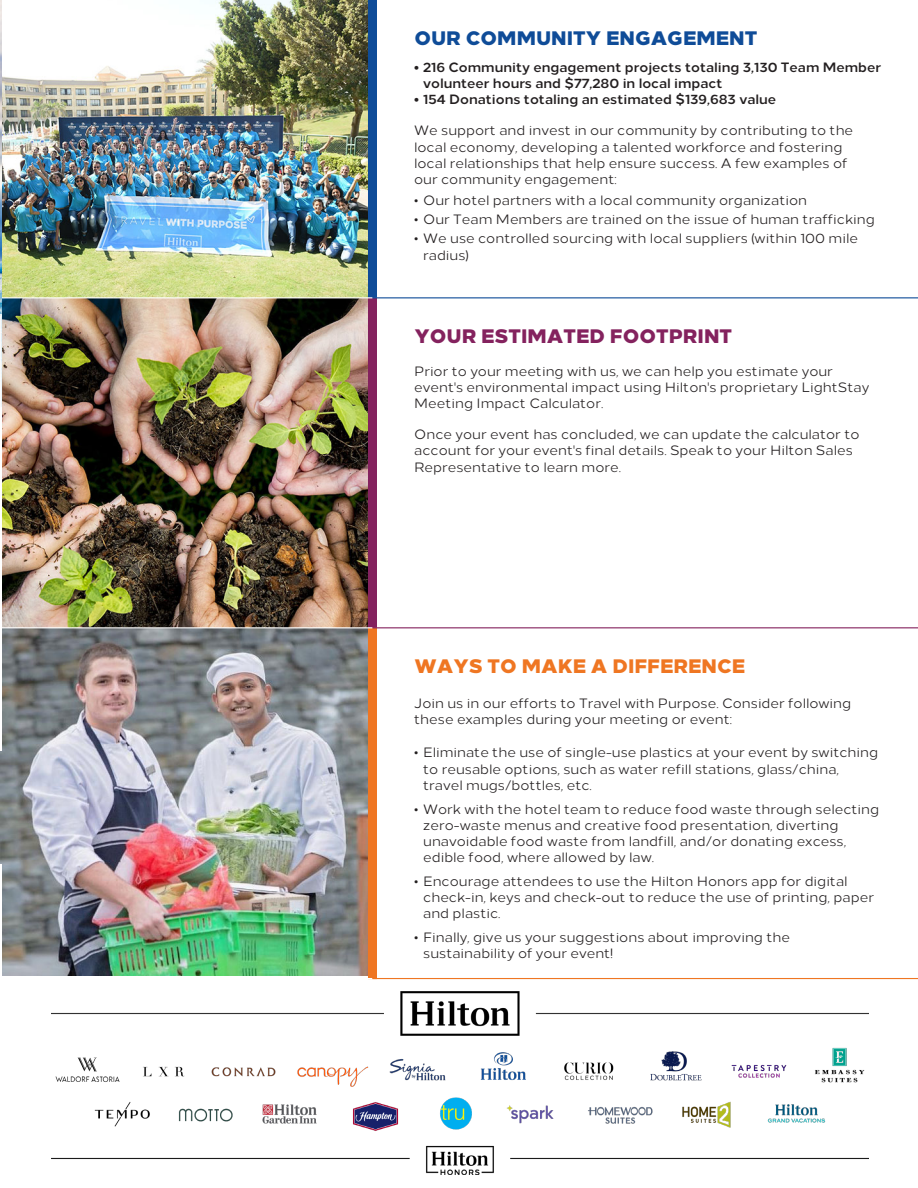
<style>
.page{position:relative;width:918px;height:1188px;background:#fff}
.page>*{position:absolute;margin:0;border:0;box-sizing:border-box;transform-origin:0 0}
.t1{font:800 19.5px "Loew";color:#0f4c98}
.t2{font:800 19.5px "Loew";color:#84225e}
.t3{font:800 19.5px "Loew";color:#ef7622}
.t4{font:13.5px/16.2px "Loew";color:#231f20}
.t5{font:700 13.5px/16.2px "Loew";color:#231f20}
</style>
<div class="page">
<img style="left:0;top:0;width:368px;height:976px">
<div style="left:368px;top:0;width:9px;height:298px;background:#0f4c98"></div>
<div style="left:368px;top:298px;width:9px;height:330px;background:#84225e"></div>
<div style="left:368px;top:628px;width:9px;height:351px;background:#ef7622"></div>
<hr style="left:0;top:627px;width:372px;height:1px;background:#fff">
<hr style="left:372px;top:627px;width:546px;height:1px;background:#84225e">
<hr style="left:0;top:297px;width:372px;height:1px;background:#fff">
<hr style="left:372px;top:297px;width:546px;height:1px;background:#0f4c98">
<hr style="left:0;top:978px;width:372px;height:1px;background:#fff">
<hr style="left:372px;top:978px;width:546px;height:1px;background:#ef7622">
<img style="left:51px;top:992px;width:817px;height:183px">
<hr style="left:0;top:407px;width:1px;height:164px;background:#fff">
<hr style="left:0;top:571px;width:1px;height:179px;background:#fff">
<hr style="left:0;top:864px;width:1px;height:297px;background:#fff">
<img style="left:0;top:0;width:1px;height:408px">
<hr style="left:0;top:316px;width:1px;height:92px;background:#fff">
<p class="t1" style="left:414px;top:21px;width:344px">OUR COMMUNITY ENGAGEMENT</p>
<p class="t5" style="left:423px;top:58px;width:459px;text-indent:-9px">• 216 Community engagement projects totaling 3,130 Team Member volunteer hours and $77,280 in local impact</p>
<p class="t5" style="left:414px;top:90px;width:363px">• 154 Donations totaling an estimated $139,683 value</p>
<p class="t4" style="left:414px;top:121px;width:441px">We support and invest in our community by contributing to the local economy, developing a talented workforce and fostering local relationships that help ensure success. A few examples of our community engagement:</p>
<p class="t4" style="left:414px;top:191px;width:394px">• Our hotel partners with a local community organization</p>
<p class="t4" style="left:414px;top:210px;width:462px">• Our Team Members are trained on the issue of human trafficking</p>
<p class="t4" style="left:423px;top:229px;width:436px;text-indent:-9px">• We use controlled sourcing with local suppliers (within 100 mile radius)</p>
<p class="t2" style="left:414px;top:320px;width:319px">YOUR ESTIMATED FOOTPRINT</p>
<p class="t4" style="left:414px;top:361px;width:457px">Prior to your meeting with us, we can help you estimate your event's environmental impact using Hilton's proprietary LightStay<br>Meeting Impact Calculator.</p>
<p class="t4" style="left:414px;top:425px;width:447px">Once your event has concluded, we can update the calculator to account for your event's final details. Speak to your Hilton Sales<br>Representative to learn more.</p>
<p class="t3" style="left:414px;top:650px;width:332px">WAYS TO MAKE A DIFFERENCE</p>
<p class="t4" style="left:414px;top:694px;width:439px">Join us in our efforts to Travel with Purpose. Consider following these examples during your meeting or event:</p>
<p class="t4" style="left:423px;top:743px;width:457px;text-indent:-9px">• Eliminate the use of single-use plastics at your event by switching to reusable options, such as water refill stations, glass/china, travel mugs/bottles, etc.</p>
<p class="t4" style="left:423px;top:800px;width:458px;text-indent:-9px">• Work with the hotel team to reduce food waste through selecting zero-waste menus and creative food presentation, diverting unavoidable food waste from landfill, and/or donating excess, edible food, where allowed by law.</p>
<p class="t4" style="left:423px;top:872px;width:452px;text-indent:-9px">• Encourage attendees to use the Hilton Honors app for digital check-in, keys and check-out to reduce the use of printing, paper and plastic.</p>
<p class="t4" style="left:423px;top:928px;width:368px;text-indent:-9px">• Finally, give us your suggestions about improving the sustainability of your event!</p>
</div>
